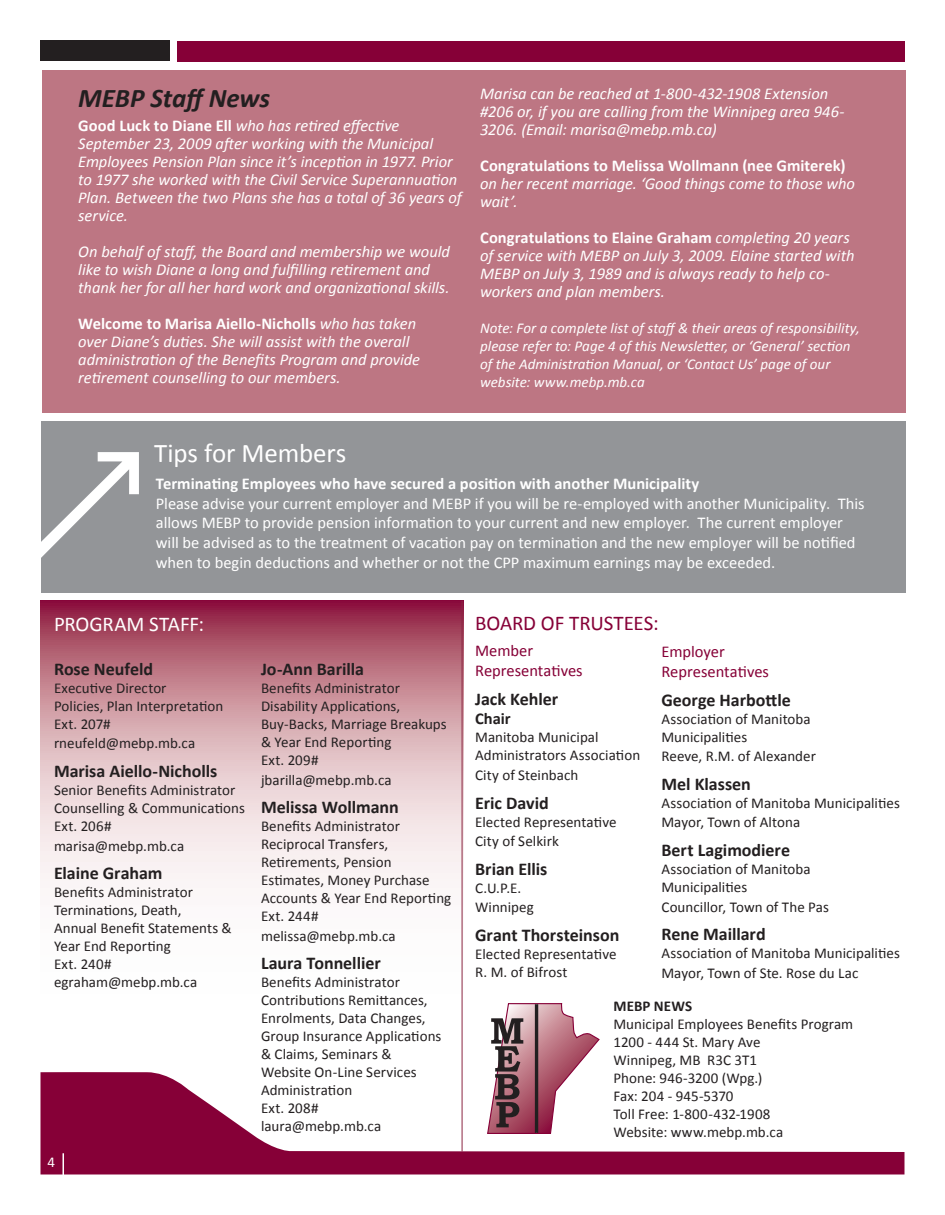
<style>
.page{position:relative;width:945px;height:1215px;background:#fff}
.page>*{position:absolute;margin:0;border:0;box-sizing:border-box;transform-origin:0 0}
.t1{font:27px "Calibri";letter-spacing:-.01em;color:#fff}
.t2{font:italic 700 27px "Calibri";color:#231f20}
.t3{font:21px "Calibri";letter-spacing:-.005em;color:#860037}
.t4{font:21px "Calibri";letter-spacing:-.005em;color:#fff}
.t5{font:700 18px "Calibri";color:#231f20}
.t6{font:italic 16.5px/18px "Calibri";letter-spacing:-.005em;color:#fff}
.t7{font:16.5px/19.8px "Calibri";color:#fff}
.t8{font:700 16.5px "Calibri";color:#fff}
.t9{font:16.5px/19.8px "Calibri";letter-spacing:-.005em;color:#860037}
.t10{font:700 16.5px "Calibri";color:#231f20}
.t11{font:15px/18px "Calibri";color:#231f20}
.t12{font:italic 15px/18px "Calibri";color:#fff}
.t13{font:700 15px "Calibri";letter-spacing:.005em;color:#231f20}
.t14{font:15px "Calibri";color:#fff}
.s1{font-weight:700;font-style:normal}
</style>
<div class="page">
<svg style="left:40px;top:601px;width:422px;height:471px"></svg>
<svg style="left:491px;top:1003px;width:109px;height:69px"></svg>
<div style="left:177px;top:41px;width:727px;height:21px;background:#860037"></div>
<svg style="left:40px;top:1072px;width:864px;height:103px"></svg>
<div style="left:40px;top:41px;width:130px;height:20px;background:#231f20"></div>
<svg style="left:63px;top:1153px;width:1px;height:22px"></svg>
<div style="left:42px;top:70px;width:864px;height:343px;background:#bd7683"></div>
<div style="left:42px;top:421px;width:864px;height:172px;background:#939598"></div>
<svg style="left:41px;top:452px;width:98px;height:117px"></svg>
<hr style="left:462px;top:601px;width:1px;height:551px;background:#8b2642">
<h1 class="t2" style="left:78px;top:81px;width:193px">MEBP Staff News</h1>
<p class="t6" style="left:78px;top:116px;width:385px"><span class="s1">Good Luck to Diane Ell</span> who has retired effective September 23, 2009 after working with the Municipal Employees Pension Plan since it’s inception in 1977. Prior to 1977 she worked with the Civil Service Superannuation Plan. Between the two Plans she has a total of 36 years of service.</p>
<p class="t6" style="left:78px;top:242px;width:373px">On behalf of staff, the Board and membership we would like to wish Diane a long and fulfilling retirement and thank her for all her hard work and organizational skills.</p>
<p class="t6" style="left:78px;top:314px;width:343px"><span class="s1">Welcome to Marisa Aiello-Nicholls</span> who has taken over Diane’s duties. She will assist with the overall administration of the Benefits Program and provide retirement counselling to our members.</p>
<p class="t6" style="left:480px;top:83px;width:366px">Marisa can be reached at 1-800-432-1908 Extension #206 or, if you are calling from the Winnipeg area 946-<br>3206. (Email: marisa@mebp.mb.ca)</p>
<p class="t8" style="left:480px;top:155px;width:367px">Congratulations to Melissa Wollmann (nee Gmiterek)</p>
<p class="t6" style="left:480px;top:173px;width:376px">on her recent marriage. ‘Good things come to those who wait’.</p>
<p class="t6" style="left:480px;top:227px;width:376px"><span class="s1">Congratulations to Elaine Graham</span> completing 20 years of service with MEBP on July 3, 2009. Elaine started with MEBP on July 3, 1989 and is always ready to help co&shy;workers and plan members.</p>
<p class="t12" style="left:480px;top:318px;width:381px">Note: For a complete list of staff &amp; their areas of responsibility, please refer to: Page 4 of this Newsletter, or ‘General’ section of the Administration Manual, or ‘Contact Us’ page of our website: www.mebp.mb.ca</p>
<h1 class="t1" style="left:154px;top:436px;width:194px">Tips for Members</h1>
<p class="t8" style="left:156px;top:473px;width:545px">Terminating Employees who have secured a position with another Municipality</p>
<p class="t7" style="left:156px;top:492px;width:710px">Please advise your current employer and MEBP if you will be re-employed with another Municipality. This allows MEBP to provide pension information to your current and new employer. The current employer will be advised as to the treatment of vacation pay on termination and the new employer will be notified when to begin deductions and whether or not the CPP maximum earnings may be exceeded.</p>
<h2 class="t4" style="left:54px;top:611px;width:152px">PROGRAM STAFF:</h2>
<p class="t5" style="left:54px;top:657px;width:101px">Rose Neufeld</p>
<p class="t11" style="left:54px;top:678px;width:171px">Executive Director<br>Policies, Plan Interpretation<br>Ext. 207#</p>
<p class="t11" style="left:54px;top:734px;width:143px">rneufeld@mebp.mb.ca</p>
<p class="t5" style="left:54px;top:760px;width:165px">Marisa Aiello-Nicholls</p>
<p class="t11" style="left:54px;top:780px;width:192px">Senior Benefits Administrator<br>Counselling &amp; Communications<br>Ext. 206#</p>
<p class="t11" style="left:54px;top:836px;width:132px">marisa@mebp.mb.ca</p>
<p class="t5" style="left:54px;top:862px;width:110px">Elaine Graham</p>
<p class="t11" style="left:54px;top:882px;width:179px">Benefits Administrator<br>Terminations, Death,<br>Annual Benefit Statements &amp;<br>Year End Reporting<br>Ext. 240# egraham@mebp.mb.ca</p>
<p class="t14" style="left:47px;top:1153px;width:9px">4</p>
<p class="t5" style="left:261px;top:658px;width:105px">Jo-Ann Barilla</p>
<p class="t11" style="left:261px;top:678px;width:187px">Benefits Administrator<br>Disability Applications,<br>Buy-Backs, Marriage Breakups &amp; Year End Reporting<br>Ext. 209#</p>
<p class="t11" style="left:261px;top:770px;width:132px">jbarilla@mebp.mb.ca</p>
<p class="t5" style="left:261px;top:796px;width:139px">Melissa Wollmann</p>
<p class="t11" style="left:261px;top:816px;width:192px">Benefits Administrator<br>Reciprocal Transfers,<br>Retirements, Pension<br>Estimates, Money Purchase<br>Accounts &amp; Year End Reporting<br>Ext. 244#</p>
<p class="t11" style="left:261px;top:926px;width:136px">melissa@mebp.mb.ca</p>
<p class="t5" style="left:261px;top:952px;width:121px">Laura Tonnellier</p>
<p class="t11" style="left:261px;top:972px;width:182px">Benefits Administrator<br>Contributions Remittances,<br>Enrolments, Data Changes,<br>Group Insurance Applications &amp; Claims, Seminars &amp;<br>Website On-Line Services<br>Administration<br>Ext. 208# laura@mebp.mb.ca</p>
<h2 class="t3" style="left:475px;top:610px;width:185px">BOARD OF TRUSTEES:</h2>
<p class="t9" style="left:475px;top:640px;width:109px">Member<br>Representatives</p>
<p class="t5" style="left:475px;top:687px;width:85px">Jack Kehler</p>
<p class="t10" style="left:475px;top:709px;width:37px">Chair</p>
<p class="t11" style="left:475px;top:728px;width:167px">Manitoba Municipal<br>Administrators Association</p>
<p class="t11" style="left:475px;top:765px;width:105px">City of Steinbach</p>
<p class="t5" style="left:475px;top:791px;width:75px">Eric David</p>
<p class="t11" style="left:475px;top:811px;width:143px;line-height:19.8px">Elected Representative<br>City of Selkirk</p>
<p class="t5" style="left:475px;top:858px;width:74px">Brian Ellis</p>
<p class="t11" style="left:475px;top:877px;width:60px;line-height:19.8px">C.U.P.E.<br>Winnipeg</p>
<p class="t5" style="left:475px;top:924px;width:146px">Grant Thorsteinson</p>
<p class="t11" style="left:475px;top:944px;width:143px">Elected Representative<br>R. M. of Bifrost</p>
<p class="t9" style="left:662px;top:641px;width:109px">Employer<br>Representatives</p>
<p class="t5" style="left:662px;top:688px;width:131px">George Harbottle</p>
<p class="t11" style="left:662px;top:709px;width:151px">Association of Manitoba<br>Municipalities</p>
<p class="t11" style="left:662px;top:747px;width:156px">Reeve, R.M. of Alexander</p>
<p class="t5" style="left:662px;top:773px;width:91px">Mel Klassen</p>
<p class="t11" style="left:662px;top:792px;width:240px;line-height:19.8px">Association of Manitoba Municipalities<br>Mayor, Town of Altona</p>
<p class="t5" style="left:662px;top:839px;width:130px">Bert Lagimodiere</p>
<p class="t11" style="left:662px;top:859px;width:151px">Association of Manitoba<br>Municipalities</p>
<p class="t11" style="left:662px;top:897px;width:169px">Councillor, Town of The Pas</p>
<p class="t5" style="left:662px;top:923px;width:106px">Rene Maillard</p>
<p class="t11" style="left:662px;top:942px;width:240px;line-height:19.8px">Association of Manitoba Municipalities<br>Mayor, Town of Ste. Rose du Lac</p>
<p class="t13" style="left:614px;top:996px;width:80px">MEBP NEWS</p>
<p class="t11" style="left:614px;top:1014px;width:241px">Municipal Employees Benefits Program<br>1200 - 444 St. Mary Ave<br>Winnipeg, MB R3C 3T1<br>Phone: 946-3200 (Wpg.)<br>Fax: 204 - 945-5370<br>Toll Free: 1-800-432-1908<br>Website: www.mebp.mb.ca</p>
</div>
